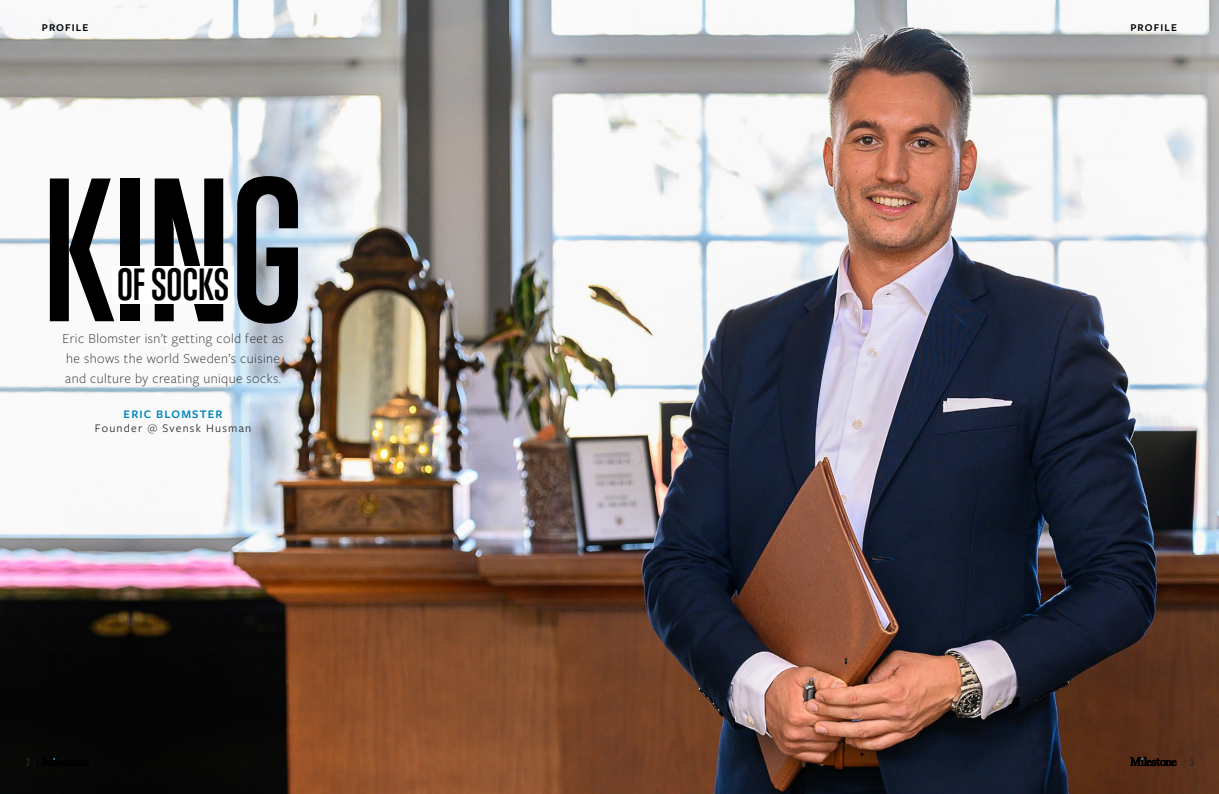
<style>
.page{position:relative;width:1219px;height:794px;background:#fff}
.page>*{position:absolute;margin:0;border:0;box-sizing:border-box;transform-origin:0 0}
.t1{font:700 186.2px "Trump Gothic West";color:#000}
.t2{font:700 41.2px "Trump Gothic West";color:#000}
.t3{font:300 14.1px/20px "Freight Sans Pro";letter-spacing:.03em;color:#282827}
.t4{font:12px "Freight Sans Pro";letter-spacing:.1em;color:#282827}
.t5{font:600 12px "Freight Sans Pro";letter-spacing:.1em;color:#0085ba}
.t6{font:600 10.8px "Freight Sans Pro";letter-spacing:.1em;color:#000}
.t7{font:700 10px "Trump Gothic West";color:#282827}
.t8{font:300 10px "Freight Disp Pro";color:#282827}
.s1{font-family:"Freight Disp Pro";font-weight:500;font-style:italic}
.s2{font-family:"Trump Gothic West";font-weight:700}
</style>
<div class="page">
<img style="left:0;top:0;width:1219px;height:794px">
<svg style="left:43px;top:757px;width:45px;height:9px"></svg>
<svg style="left:1131px;top:757px;width:45px;height:8px"></svg>
<div style="left:112px;top:266px;width:122px;height:37px;background:#fff"></div>
<p class="t6" style="left:42px;top:20px;width:48px">PROFILE</p>
<p class="t6" style="left:1130px;top:20px;width:48px">PROFILE</p>
<h1 class="t1" style="left:42px;top:137px;width:263px">KING</h1>
<p class="t3" style="left:63px;top:328px;width:223px">Eric Blomster isn’t getting cold feet as he shows the world Sweden’s cuisine and culture by creating unique socks.</p>
<h2 class="t2" style="left:117px;top:260px;width:114px">OF SOCKS</h2>
<p class="t5" style="left:124px;top:406px;width:100px">ERIC BLOMSTER</p>
<p class="t4" style="left:95px;top:420px;width:158px">Founder @ Svensk Husman</p>
<p class="t7" style="left:27px;top:755px;width:10px">2 <span class="s1">|</span></p>
<p class="t8" style="left:1185px;top:756px;width:11px">| <span class="s2">3</span></p>
</div>
